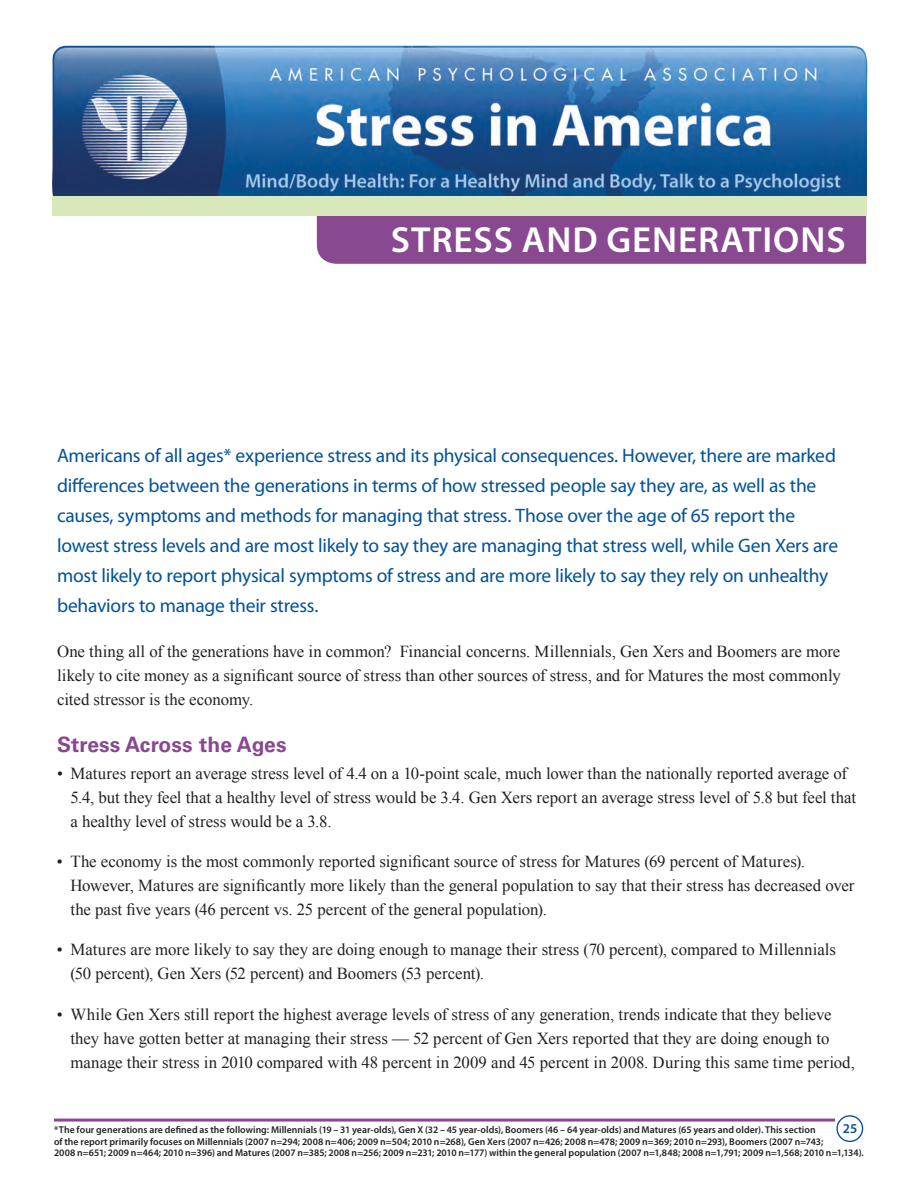
<style>
.page{position:relative;width:918px;height:1188px;background:#fff}
.page>*{position:absolute;margin:0;border:0;box-sizing:border-box;transform-origin:0 0}
.t1{font:600 36.3px "Myriad Pro";letter-spacing:.025em;color:#fff}
.t2{font:700 21.15px "Univers LT Std";letter-spacing:.01em;color:#884790}
.t3{font:19.5px/30px "Myriad Pro";letter-spacing:-.015em;color:#01529b}
.t4{font:16.8px/24px "Times New Roman";color:#231f20}
.t5{font:600 13.5px "Myriad Pro";color:#01529b}
.t6{font:600 9.9px/11.2px "Myriad Pro";letter-spacing:.005em;color:#231f20}
</style>
<div class="page">
<div style="left:836px;top:1115px;width:27px;height:27px;border:1px solid #01529b;border-radius:50%"></div>
<div style="left:316px;top:215px;width:551px;height:49px;background:#894990"></div>
<img style="left:52px;top:46px;width:816px;height:150px">
<div style="left:52px;top:196px;width:815px;height:19px;background:#d9e8ba"></div>
<hr style="left:54px;top:1119px;width:781px;height:3px;background:#894990">
<h1 class="t1" style="left:391px;top:217px;width:456px">Stress and Generations</h1>
<p class="t3" style="left:57px;top:441px;width:783px">Americans of all ages* experience stress and its physical consequences. However, there are marked differences between the generations in terms of how stressed people say they are, as well as the causes, symptoms and methods for managing that stress. Those over the age of 65 report the lowest stress levels and are most likely to say they are managing that stress well, while Gen Xers are most likely to report physical symptoms of stress and are more likely to say they rely on unhealthy behaviors to manage their stress.</p>
<p class="t4" style="left:57px;top:639px;width:785px;text-align:justify">One thing all of the generations have in common? Financial concerns. Millennials, Gen Xers and Boomers are more likely to cite money as a significant source of stress than other sources of stress, and for Matures the most commonly cited stressor is the economy.</p>
<p class="t2" style="left:57px;top:732px;width:231px">Stress Across the Ages</p>
<p class="t4" style="left:70px;top:761px;width:787px;text-indent:-13px">• Matures report an average stress level of 4.4 on a 10-point scale, much lower than the nationally reported average of<br>5.4, but they feel that a healthy level of stress would be 3.4. Gen Xers report an average stress level of 5.8 but feel that a healthy level of stress would be a 3.8.</p>
<p class="t4" style="left:70px;top:849px;width:786px;text-indent:-13px">• The economy is the most commonly reported significant source of stress for Matures (69 percent of Matures).<br>However, Matures are significantly more likely than the general population to say that their stress has decreased over the past five years (46 percent vs. 25 percent of the general population).</p>
<p class="t4" style="left:70px;top:937px;width:767px;text-indent:-13px">• Matures are more likely to say they are doing enough to manage their stress (70 percent), compared to Millennials (50 percent), Gen Xers (52 percent) and Boomers (53 percent).</p>
<p class="t4" style="left:70px;top:1002px;width:786px;text-indent:-13px">• While Gen Xers still report the highest average levels of stress of any generation, trends indicate that they believe they have gotten better at managing their stress — 52 percent of Gen Xers reported that they are doing enough to manage their stress in 2010 compared with 48 percent in 2009 and 45 percent in 2008. During this same time period,</p>
<p class="t5" style="left:843px;top:1120px;width:16px">25</p>
<p class="t6" style="left:54px;top:1124px;width:811px">*The four generations are defined as the following: Millennials (19 – 31 year-olds), Gen X (32 – 45 year-olds), Boomers (46 – 64 year-olds) and Matures (65 years and older). This section<br>of the report primarily focuses on Millennials (2007 n=294; 2008 n=406; 2009 n=504; 2010 n=268), Gen Xers (2007 n=426; 2008 n=478; 2009 n=369; 2010 n=293), Boomers (2007 n=743;<br>2008 n=651; 2009 n=464; 2010 n=396) and Matures (2007 n=385; 2008 n=256; 2009 n=231; 2010 n=177) within the general population (2007 n=1,848; 2008 n=1,791; 2009 n=1,568; 2010 n=1,134).</p>
</div>
